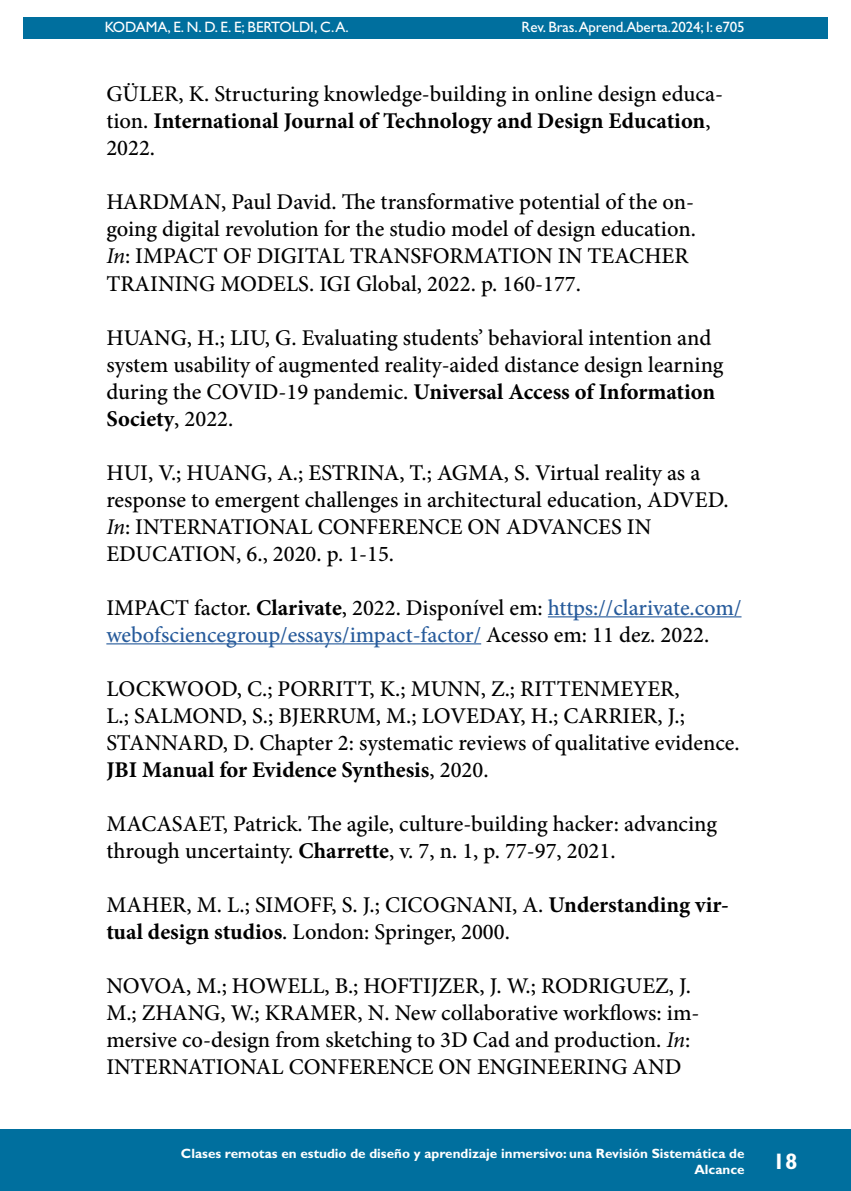
<style>
.page{position:relative;width:851px;height:1191px;background:#fff}
.page>*{position:absolute;margin:0;border:0;box-sizing:border-box;transform-origin:0 0}
.t1{font:500 22.5px/27px "Minion Pro";color:#000}
.t2{font:500 22.5px/27px "Minion Pro";color:#275b9b}
.t3{font:700 22.5px "Gill Sans Std";color:#fff}
.t4{font:15px "Gill Sans Std";letter-spacing:-.01em;color:#fff}
.t5{font:700 13.5px/16.2px "Gill Sans Std";color:#fff;text-align:right}
.s1{font-weight:700}
.s2{font-weight:400;font-style:italic}
.s3{color:#000}
.s4{font-weight:700;color:#000}
</style>
<div class="page">
<hr style="left:104px;top:0;width:1px;height:467px;background:#006f9e">
<div style="left:23px;top:17px;width:804px;height:21px;background:#006f9e"></div>
<div style="left:0;top:1129px;width:850px;height:62px;background:#006f9e"></div>
<hr style="left:547px;top:616px;width:194px;height:1px;background:#275b9b">
<hr style="left:106px;top:643px;width:375px;height:1px;background:#275b9b">
<p class="t4" style="left:105px;top:18px;width:245px">KODAMA, E. N. D. E. E; BERTOLDI, C. A.</p>
<p class="t4" style="left:521px;top:18px;width:224px">Rev. Bras.Aprend.Aberta.2024; I: e705</p>
<p class="t1" style="left:106px;top:81px;width:618px">GÜLER, K. Structuring knowledge-building in online design educa&shy;tion. <span class="s1">International Journal of Technology and Design Education</span>,<br>2022.</p>
<p class="t1" style="left:106px;top:189px;width:591px">HARDMAN, Paul David. The transformative potential of the on&shy;going digital revolution for the studio model of design education.<br><span class="s2">In</span>: IMPACT OF DIGITAL TRANSFORMATION IN TEACHER TRAINING MODELS. IGI Global, 2022. p. 160-177.</p>
<p class="t1" style="left:106px;top:324px;width:618px">HUANG, H.; LIU, G. Evaluating students’ behavioral intention and system usability of augmented reality-aided distance design learning during the COVID-19 pandemic. <span class="s1">Universal Access of Information Society</span>, 2022.</p>
<p class="t1" style="left:106px;top:459px;width:623px">HUI, V.; HUANG, A.; ESTRINA, T.; AGMA, S. Virtual reality as a response to emergent challenges in architectural education, ADVED.<br><span class="s2">In</span>: INTERNATIONAL CONFERENCE ON ADVANCES IN EDUCATION, 6., 2020. p. 1-15.</p>
<p class="t2" style="left:106px;top:594px;width:636px"><span class="s3">IMPACT factor.</span> <span class="s4">Clarivate</span><span class="s3">, 2022. Disponível em:</span> https://clarivate.com/ webofsciencegroup/essays/impact-factor/ <span class="s3">Acesso em: 11 dez. 2022.</span></p>
<p class="t1" style="left:106px;top:675px;width:634px">LOCKWOOD, C.; PORRITT, K.; MUNN, Z.; RITTENMEYER,<br>L.; SALMOND, S.; BJERRUM, M.; LOVEDAY, H.; CARRIER, J.; STANNARD, D. Chapter 2: systematic reviews of qualitative evidence.<br><span class="s1">JBI Manual for Evidence Synthesis</span>, 2020.</p>
<p class="t1" style="left:106px;top:810px;width:612px">MACASAET, Patrick. The agile, culture-building hacker: advancing through uncertainty. <span class="s1">Charrette</span>, v. 7, n. 1, p. 77-97, 2021.</p>
<p class="t1" style="left:106px;top:891px;width:623px">MAHER, M. L.; SIMOFF, S. J.; CICOGNANI, A. <span class="s1">Understanding vir&shy;tual design studios</span>. London: Springer, 2000.</p>
<p class="t1" style="left:106px;top:972px;width:594px">NOVOA, M.; HOWELL, B.; HOFTIJZER, J. W.; RODRIGUEZ, J.<br>M.; ZHANG, W.; KRAMER, N. New collaborative workflows: im&shy;mersive co-design from sketching to 3D Cad and production. <span class="s2">In</span>:<br>INTERNATIONAL CONFERENCE ON ENGINEERING AND</p>
<p class="t5" style="left:181px;top:1145px;width:565px">Clases remotas en estudio de diseño y aprendizaje inmersivo: una Revisión Sistemática de<br>Alcance</p>
<p class="t3" style="left:772px;top:1148px;width:26px">18</p>
</div>
